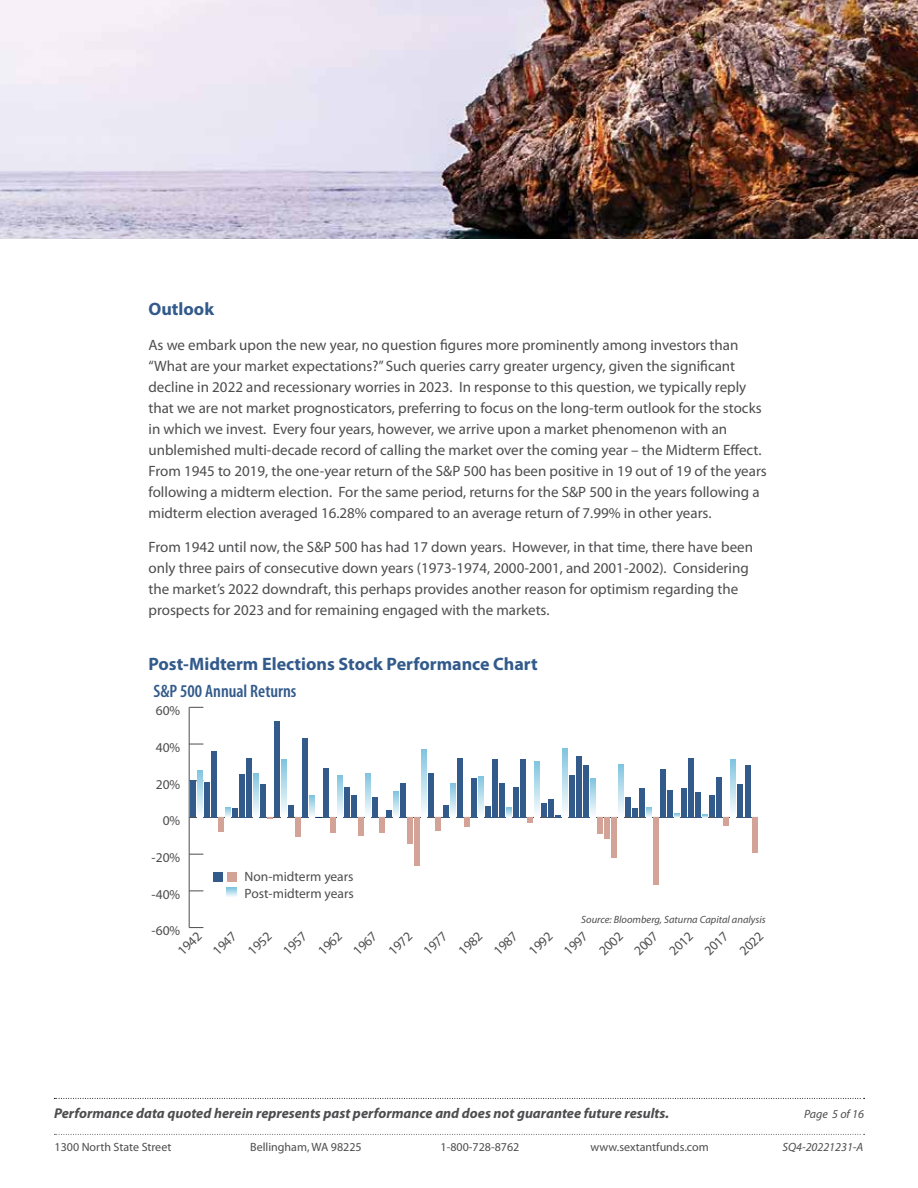
<style>
.page{position:relative;width:918px;height:1188px;background:#fff}
.page>*{position:absolute;margin:0;border:0;box-sizing:border-box;transform-origin:0 0}
.t1{font:700 18px "Myriad Pro";color:#325a8b}
.t2{font:600 condensed 18px "Myriad Pro";color:#325a8b}
.t3{font:15px/21px "Myriad Pro";color:#4d4d4f}
.t4{font:italic 700 14.25px "Myriad Pro";color:#4d4d4f}
.t5{font:13.5px/16.2px "Myriad Pro";color:#4d4d4f}
.t6{font:12px "Myriad Pro";color:#4d4d4f}
.t7{font:italic 12px "Myriad Pro";color:#4d4d4f}
.t8{font:italic 10.5px "Myriad Pro";color:#4d4d4f}
</style>
<div class="page">
<svg style="left:54px;top:1134px;width:811px;height:1px"></svg>
<svg style="left:54px;top:1098px;width:811px;height:1px"></svg>
<img style="left:0;top:0;width:918px;height:238px">
<hr style="left:189px;top:817px;width:569px;height:1px;background:#4d4d4f">
<hr style="left:189px;top:707px;width:1px;height:221px;background:#4d4d4f">
<svg style="left:189px;top:927px;width:14px;height:1px"></svg>
<svg style="left:189px;top:891px;width:14px;height:1px"></svg>
<svg style="left:189px;top:854px;width:14px;height:1px"></svg>
<svg style="left:189px;top:744px;width:14px;height:1px"></svg>
<svg style="left:189px;top:707px;width:14px;height:1px"></svg>
<div style="left:190px;top:780px;width:5px;height:37px;background:#325a8b"></div>
<svg style="left:197px;top:770px;width:5px;height:44px"></svg>
<div style="left:204px;top:782px;width:5px;height:35px;background:#325a8b"></div>
<div style="left:211px;top:751px;width:5px;height:66px;background:#325a8b"></div>
<div style="left:218px;top:817px;width:5px;height:15px;background:#d3a398"></div>
<svg style="left:225px;top:807px;width:5px;height:10px"></svg>
<div style="left:232px;top:808px;width:5px;height:9px;background:#325a8b"></div>
<div style="left:239px;top:774px;width:5px;height:43px;background:#325a8b"></div>
<div style="left:246px;top:758px;width:5px;height:59px;background:#325a8b"></div>
<svg style="left:253px;top:774px;width:5px;height:40px"></svg>
<div style="left:260px;top:784px;width:5px;height:33px;background:#325a8b"></div>
<div style="left:274px;top:722px;width:5px;height:95px;background:#325a8b"></div>
<svg style="left:281px;top:760px;width:6px;height:53px"></svg>
<div style="left:288px;top:806px;width:6px;height:11px;background:#325a8b"></div>
<div style="left:296px;top:817px;width:5px;height:20px;background:#d3a398"></div>
<div style="left:303px;top:738px;width:5px;height:79px;background:#325a8b"></div>
<svg style="left:310px;top:796px;width:5px;height:20px"></svg>
<div style="left:324px;top:768px;width:5px;height:49px;background:#325a8b"></div>
<div style="left:331px;top:817px;width:5px;height:16px;background:#d3a398"></div>
<svg style="left:338px;top:776px;width:5px;height:38px"></svg>
<div style="left:345px;top:787px;width:5px;height:30px;background:#325a8b"></div>
<div style="left:352px;top:795px;width:5px;height:22px;background:#325a8b"></div>
<div style="left:359px;top:817px;width:5px;height:19px;background:#d3a398"></div>
<svg style="left:366px;top:774px;width:5px;height:40px"></svg>
<div style="left:373px;top:797px;width:5px;height:20px;background:#325a8b"></div>
<div style="left:380px;top:817px;width:5px;height:16px;background:#d3a398"></div>
<svg style="left:387px;top:810px;width:5px;height:7px"></svg>
<svg style="left:394px;top:791px;width:5px;height:25px"></svg>
<div style="left:401px;top:783px;width:5px;height:34px;background:#325a8b"></div>
<div style="left:408px;top:817px;width:5px;height:27px;background:#d3a398"></div>
<div style="left:415px;top:817px;width:5px;height:49px;background:#d3a398"></div>
<svg style="left:422px;top:749px;width:5px;height:63px"></svg>
<div style="left:429px;top:774px;width:5px;height:43px;background:#325a8b"></div>
<div style="left:436px;top:817px;width:5px;height:14px;background:#d3a398"></div>
<div style="left:443px;top:805px;width:5px;height:12px;background:#325a8b"></div>
<svg style="left:450px;top:783px;width:5px;height:32px"></svg>
<div style="left:457px;top:758px;width:5px;height:59px;background:#325a8b"></div>
<div style="left:464px;top:817px;width:5px;height:9px;background:#d3a398"></div>
<div style="left:471px;top:778px;width:5px;height:39px;background:#325a8b"></div>
<svg style="left:478px;top:776px;width:5px;height:38px"></svg>
<div style="left:485px;top:806px;width:5px;height:11px;background:#325a8b"></div>
<div style="left:492px;top:759px;width:5px;height:58px;background:#325a8b"></div>
<div style="left:499px;top:783px;width:5px;height:34px;background:#325a8b"></div>
<svg style="left:506px;top:808px;width:5px;height:9px"></svg>
<div style="left:513px;top:787px;width:5px;height:30px;background:#325a8b"></div>
<div style="left:520px;top:759px;width:5px;height:58px;background:#325a8b"></div>
<svg style="left:527px;top:817px;width:5px;height:6px"></svg>
<svg style="left:534px;top:762px;width:5px;height:51px"></svg>
<div style="left:541px;top:803px;width:5px;height:14px;background:#325a8b"></div>
<div style="left:548px;top:799px;width:5px;height:18px;background:#325a8b"></div>
<svg style="left:562px;top:749px;width:5px;height:63px"></svg>
<div style="left:569px;top:775px;width:5px;height:42px;background:#325a8b"></div>
<div style="left:576px;top:756px;width:5px;height:61px;background:#325a8b"></div>
<div style="left:583px;top:765px;width:6px;height:52px;background:#325a8b"></div>
<svg style="left:590px;top:779px;width:6px;height:36px"></svg>
<div style="left:598px;top:817px;width:5px;height:17px;background:#d3a398"></div>
<div style="left:605px;top:817px;width:5px;height:22px;background:#d3a398"></div>
<div style="left:612px;top:817px;width:5px;height:41px;background:#d3a398"></div>
<svg style="left:619px;top:765px;width:5px;height:48px"></svg>
<div style="left:626px;top:797px;width:5px;height:20px;background:#325a8b"></div>
<div style="left:633px;top:808px;width:5px;height:9px;background:#325a8b"></div>
<div style="left:640px;top:788px;width:5px;height:29px;background:#325a8b"></div>
<svg style="left:647px;top:807px;width:5px;height:10px"></svg>
<div style="left:654px;top:817px;width:5px;height:68px;background:#d3a398"></div>
<div style="left:661px;top:769px;width:5px;height:48px;background:#325a8b"></div>
<div style="left:668px;top:790px;width:5px;height:27px;background:#325a8b"></div>
<svg style="left:675px;top:814px;width:5px;height:3px"></svg>
<div style="left:682px;top:788px;width:5px;height:29px;background:#325a8b"></div>
<div style="left:689px;top:758px;width:5px;height:59px;background:#325a8b"></div>
<div style="left:696px;top:792px;width:5px;height:25px;background:#325a8b"></div>
<div style="left:710px;top:796px;width:5px;height:21px;background:#325a8b"></div>
<div style="left:717px;top:777px;width:5px;height:40px;background:#325a8b"></div>
<div style="left:724px;top:817px;width:5px;height:9px;background:#d3a398"></div>
<svg style="left:731px;top:760px;width:5px;height:53px"></svg>
<div style="left:738px;top:784px;width:5px;height:33px;background:#325a8b"></div>
<div style="left:745px;top:765px;width:5px;height:52px;background:#325a8b"></div>
<div style="left:752px;top:817px;width:5px;height:36px;background:#d3a398"></div>
<div style="left:213px;top:873px;width:9px;height:9px;background:#325a8b"></div>
<div style="left:227px;top:873px;width:9px;height:9px;background:#d3a398"></div>
<svg style="left:227px;top:887px;width:9px;height:10px"></svg>
<p class="t1" style="left:148px;top:297px;width:67px">Outlook</p>
<p class="t3" style="left:148px;top:334px;width:620px">As we embark upon the new year, no question figures more prominently among investors than “What are your market expectations?” Such queries carry greater urgency, given the significant decline in 2022 and recessionary worries in 2023. In response to this question, we typically reply that we are not market prognosticators, preferring to focus on the long-term outlook for the stocks in which we invest. Every four years, however, we arrive upon a market phenomenon with an unblemished multi-decade record of calling the market over the coming year – the Midterm Effect.<br>From 1945 to 2019, the one-year return of the S&amp;P 500 has been positive in 19 out of 19 of the years following a midterm election. For the same period, returns for the S&amp;P 500 in the years following a midterm election averaged 16.28% compared to an average return of 7.99% in other years.</p>
<p class="t3" style="left:148px;top:536px;width:606px">From 1942 until now, the S&amp;P 500 has had 17 down years. However, in that time, there have been only three pairs of consecutive down years (1973-1974, 2000-2001, and 2001-2002). Considering the market’s 2022 downdraft, this perhaps provides another reason for optimism regarding the prospects for 2023 and for remaining engaged with the markets.</p>
<p class="t1" style="left:148px;top:652px;width:391px">Post-Midterm Elections Stock Performance Chart</p>
<p class="t2" style="left:154px;top:680px;width:144px">S&amp;P 500 Annual Returns</p>
<p class="t5" style="left:156px;top:702px;width:26px">60%</p>
<p class="t5" style="left:156px;top:739px;width:26px">40%</p>
<p class="t5" style="left:156px;top:776px;width:26px">20%</p>
<p class="t5" style="left:163px;top:812px;width:19px">0%</p>
<p class="t5" style="left:152px;top:849px;width:30px">-20%</p>
<p class="t5" style="left:152px;top:886px;width:30px">-40%</p>
<p class="t5" style="left:245px;top:869px;width:111px">Non-midterm years<br>Post-midterm years</p>
<p class="t8" style="left:581px;top:913px;width:186px">Source: Bloomberg, Saturna Capital analysis</p>
<p class="t5" style="left:152px;top:922px;width:30px">-60%</p>
<p class="t5" style="left:174px;top:947px;width:29px;rotate:-45deg">1942</p>
<p class="t5" style="left:209px;top:947px;width:29px;rotate:-45deg">1947</p>
<p class="t5" style="left:244px;top:947px;width:29px;rotate:-45deg">1952</p>
<p class="t5" style="left:279px;top:947px;width:29px;rotate:-45deg">1957</p>
<p class="t5" style="left:314px;top:947px;width:29px;rotate:-45deg">1962</p>
<p class="t5" style="left:350px;top:947px;width:29px;rotate:-45deg">1967</p>
<p class="t5" style="left:385px;top:947px;width:29px;rotate:-45deg">1972</p>
<p class="t5" style="left:420px;top:947px;width:29px;rotate:-45deg">1977</p>
<p class="t5" style="left:455px;top:947px;width:29px;rotate:-45deg">1982</p>
<p class="t5" style="left:490px;top:947px;width:29px;rotate:-45deg">1987</p>
<p class="t5" style="left:525px;top:947px;width:29px;rotate:-45deg">1992</p>
<p class="t5" style="left:560px;top:947px;width:29px;rotate:-45deg">1997</p>
<p class="t5" style="left:595px;top:947px;width:29px;rotate:-45deg">2002</p>
<p class="t5" style="left:630px;top:947px;width:29px;rotate:-45deg">2007</p>
<p class="t5" style="left:666px;top:947px;width:29px;rotate:-45deg">2012</p>
<p class="t5" style="left:701px;top:947px;width:29px;rotate:-45deg">2017</p>
<p class="t5" style="left:736px;top:947px;width:29px;rotate:-45deg">2022</p>
<p class="t4" style="left:54px;top:1104px;width:617px">Performance data quoted herein represents past performance and does not guarantee future results.</p>
<p class="t7" style="left:804px;top:1106px;width:61px">Page 5 of 16</p>
<p class="t6" style="left:55px;top:1140px;width:118px">1300 North State Street</p>
<p class="t6" style="left:250px;top:1140px;width:113px">Bellingham, WA 98225</p>
<p class="t6" style="left:441px;top:1140px;width:80px">1-800-728-8762</p>
<p class="t6" style="left:591px;top:1140px;width:120px">www.sextantfunds.com</p>
<p class="t7" style="left:783px;top:1140px;width:82px">SQ4-20221231-A</p>
</div>
